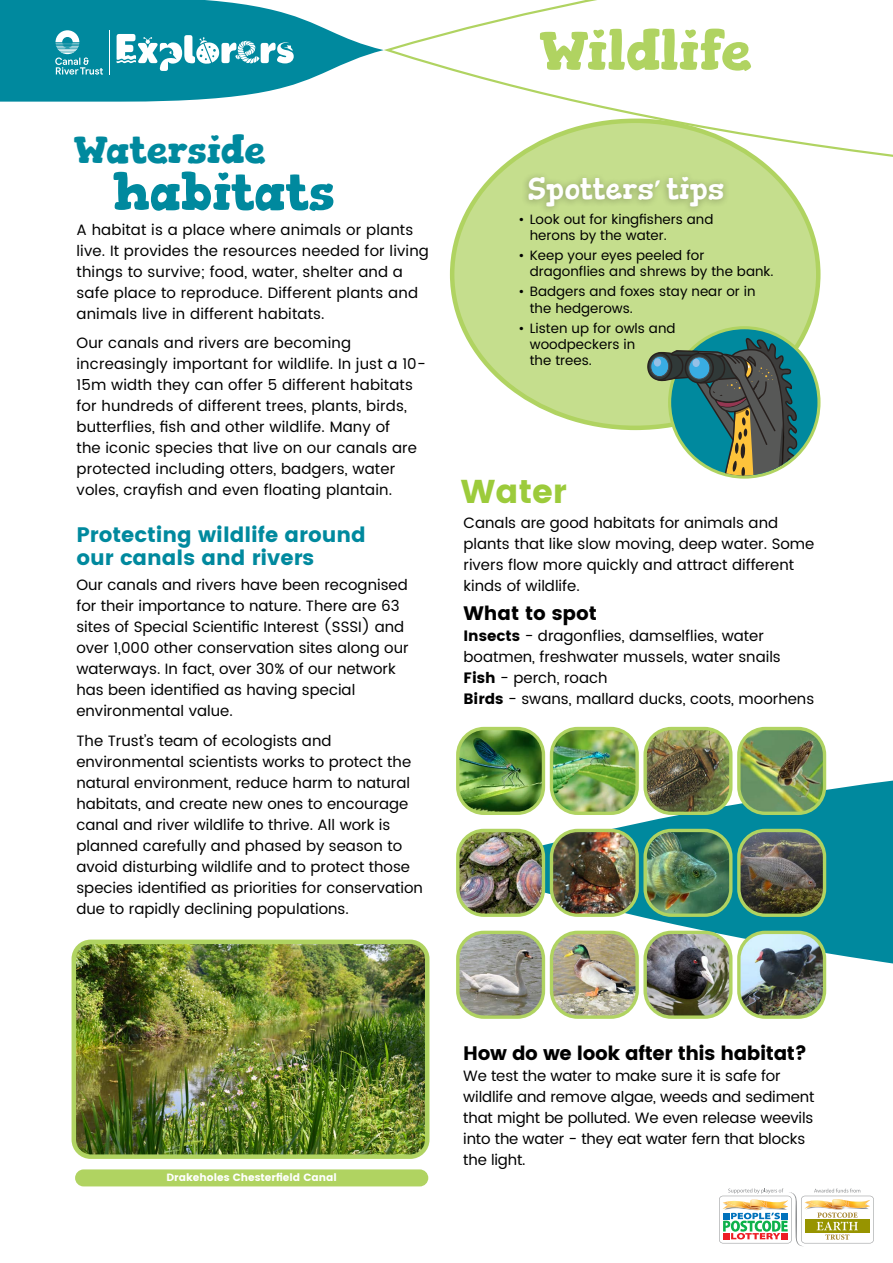
<style>
.page{position:relative;width:893px;height:1263px;background:#fff}
.page>*{position:absolute;margin:0;border:0;box-sizing:border-box;transform-origin:0 0}
.t1{font:700 54.45px "Gorditas";color:#b0d361}
.t2{font:700 50.7px "Gorditas";color:#00899e}
.t3{font:700 37.65px "Gorditas";color:#00899e}
.t4{font:33px "Poppins";color:#9ccb3b}
.t5{font:29.85px "Gorditas";color:#fff}
.t6{font:21px/22.5px "Poppins";color:#00899e}
.t7{font:19.5px "Poppins";letter-spacing:-.02em;color:#000}
.t8{font:19.5px "Poppins";color:#000}
.t9{font:15px/21px "Poppins";color:#000}
.t10{font:13.5px/16.2px "Poppins";color:#000}
.t11{font:10.5px "Poppins";color:#fff}
.s1{font-style:inherit}
</style>
<div class="page">
<svg style="left:719px;top:1188px;width:155px;height:58px"></svg>
<svg style="left:476px;top:744px;width:417px;height:258px;fill:#00899e"></svg>
<img style="left:77px;top:944px;width:347px;height:210px">
<div style="left:72px;top:939px;width:357px;height:220px;border:4px solid #b0d361;border-radius:17px"></div>
<div style="left:75px;top:1169px;width:353px;height:17px;background:#b0d361;border-radius:9px"></div>
<img style="left:460px;top:728px;width:83px;height:85px">
<div style="left:456px;top:727px;width:89px;height:88px;border:3px solid #b0d361;border-radius:26px"></div>
<img style="left:551px;top:728px;width:86px;height:85px">
<div style="left:550px;top:727px;width:89px;height:88px;border:3px solid #b0d361;border-radius:26px"></div>
<img style="left:645px;top:728px;width:86px;height:85px">
<div style="left:643px;top:727px;width:89px;height:88px;border:3px solid #b0d361;border-radius:26px"></div>
<img style="left:739px;top:728px;width:85px;height:85px">
<div style="left:737px;top:727px;width:89px;height:88px;border:3px solid #b0d361;border-radius:26px"></div>
<img style="left:460px;top:830px;width:83px;height:85px">
<div style="left:456px;top:829px;width:89px;height:88px;border:3px solid #b0d361;border-radius:26px"></div>
<img style="left:551px;top:830px;width:86px;height:85px">
<div style="left:550px;top:829px;width:89px;height:88px;border:3px solid #b0d361;border-radius:26px"></div>
<img style="left:645px;top:830px;width:86px;height:85px">
<div style="left:643px;top:829px;width:89px;height:88px;border:3px solid #b0d361;border-radius:26px"></div>
<img style="left:460px;top:932px;width:83px;height:83px">
<div style="left:456px;top:931px;width:89px;height:88px;border:3px solid #b0d361;border-radius:26px"></div>
<img style="left:551px;top:932px;width:86px;height:83px">
<div style="left:550px;top:931px;width:89px;height:88px;border:3px solid #b0d361;border-radius:26px"></div>
<img style="left:645px;top:932px;width:86px;height:83px">
<div style="left:643px;top:931px;width:89px;height:88px;border:3px solid #b0d361;border-radius:26px"></div>
<img style="left:739px;top:932px;width:85px;height:83px">
<div style="left:737px;top:931px;width:89px;height:88px;border:3px solid #b0d361;border-radius:26px"></div>
<img style="left:739px;top:830px;width:85px;height:85px">
<div style="left:737px;top:829px;width:89px;height:88px;border:3px solid #b0d361;border-radius:26px"></div>
<svg style="left:384px;top:0;width:509px;height:203px"></svg>
<svg style="left:0;top:0;width:384px;height:102px"></svg>
<div style="left:452px;top:121px;width:366px;height:307px;background:#c5de8d;border-radius:50%"></div>
<div style="left:521px;top:171px;width:210px;height:44px;background:#000;opacity:.3"></div>
<svg style="left:646px;top:326px;width:174px;height:153px"></svg>
<h3 class="t3" style="left:74px;top:127px;width:193px">Waterside</h3>
<h2 class="t2" style="left:114px;top:162px;width:222px">habitats</h2>
<p class="t9" style="left:77px;top:219px;width:354px">A habitat is a place where animals or plants live. It provides the resources needed for living things to survive; food, water, shelter and a safe place to reproduce. Different plants and animals live in different habitats.</p>
<p class="t9" style="left:77px;top:333px;width:351px">Our canals and rivers are becoming increasingly important for wildlife. In just a 10- 15m width they can offer 5 different habitats for hundreds of different trees, plants, birds, butterflies, fish and other wildlife. Many of<br>the iconic species that live on our canals are protected including otters, badgers, water voles, crayfish and even floating plantain.</p>
<h3 class="t6" style="left:76px;top:524px;width:291px">Protecting wildlife around our canals and rivers</h3>
<p class="t9" style="left:76px;top:575px;width:334px">Our canals and rivers have been recognised for their importance to nature. There are 63 sites of Special Scientific Interest (SSSI) and over 1,000 other conservation sites along our waterways. In fact, over 30% of our network has been identified as having special environmental value.</p>
<p class="t9" style="left:76px;top:730px;width:348px">The Trust’s team of ecologists and environmental scientists works to protect the natural environment, reduce harm to natural habitats, and create new ones to encourage canal and river wildlife to thrive. All work is planned carefully and phased by season to avoid disturbing wildlife and to protect those species identified as priorities for conservation due to rapidly declining populations.</p>
<h1 class="t1" style="left:539px;top:18px;width:214px">Wildlife</h1>
<h3 class="t5" style="left:528px;top:171px;width:198px">Spotters’ tips</h3>
<p class="t10" style="left:530px;top:211px;width:185px;text-indent:-11px">• Look out for kingfishers and herons by the water.</p>
<p class="t10" style="left:530px;top:248px;width:245px;text-indent:-11px">• Keep your eyes peeled for dragonflies and shrews by the bank.</p>
<p class="t10" style="left:530px;top:284px;width:227px;text-indent:-11px">• Badgers and foxes stay near or in the hedgerows.</p>
<p class="t10" style="left:530px;top:320px;width:147px;text-indent:-11px">• Listen up for owls and woodpeckers in<br>the trees.</p>
<h3 class="t4" style="left:461px;top:473px;width:108px">Water</h3>
<p class="t9" style="left:463px;top:513px;width:352px">Canals are good habitats for animals and plants that like slow moving, deep water. Some rivers flow more quickly and attract different kinds of wildlife.</p>
<h3 class="t8" style="left:463px;top:602px;width:135px">What to spot</h3>
<p class="t9" style="left:463px;top:626px;width:352px"><span class="s1">Insects</span> - dragonflies, damselflies, water boatmen, freshwater mussels, water snails <span class="s1">Fish</span> - perch, roach<br><span class="s1">Birds</span> - swans, mallard ducks, coots, moorhens</p>
<p class="t11" style="left:167px;top:1171px;width:172px">Drakeholes Chesterfield Canal</p>
<h3 class="t7" style="left:463px;top:1042px;width:346px">How do we look after this habitat?</h3>
<p class="t9" style="left:463px;top:1066px;width:353px">We test the water to make sure it is safe for wildlife and remove algae, weeds and sediment that might be polluted. We even release weevils into the water - they eat water fern that blocks the light.</p>
</div>
